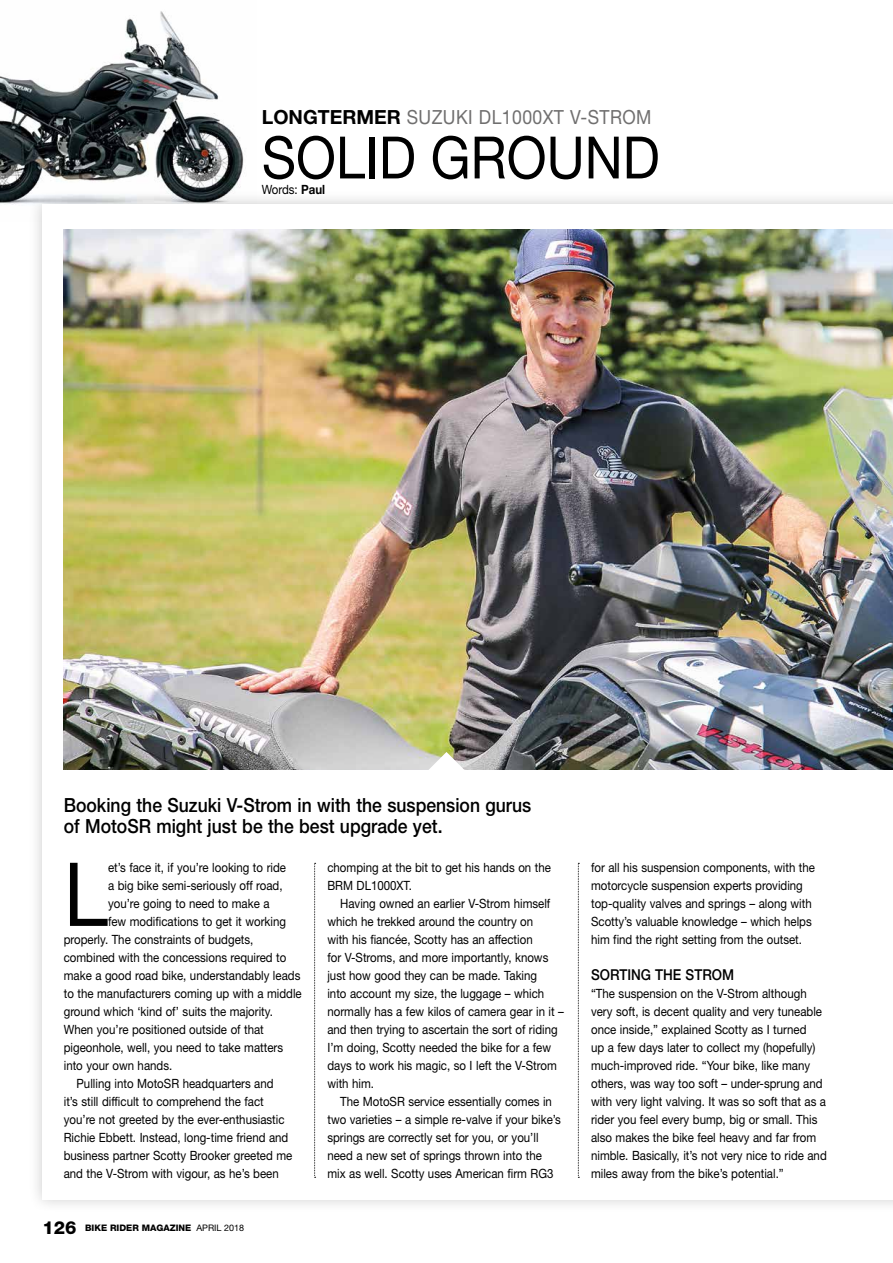
<style>
.page{position:relative;width:893px;height:1263px;background:#fff}
.page>*{position:absolute;margin:0;border:0;box-sizing:border-box;transform-origin:0 0}
.t1{font:88.35px "Helvetica Neue";color:#000;scale:.9 1}
.t2{font:58.5px "Helvetica Neue";color:#000;scale:.9 1}
.t3{font:500 19.5px/21px "Helvetica Neue";color:#000;scale:.9 1}
.t4{font:19.5px "Helvetica Neue";letter-spacing:.025em;color:#706f6f;scale:.9 1}
.t5{font:500 15px "Helvetica Neue";color:#000;scale:.9 1}
.t6{font:12.75px/18px "Helvetica Neue";color:#000;scale:.9 1}
.t7{font:800 9px "Helvetica Neue";color:#000}
.s1{font-weight:700;color:#000}
.s2{font-weight:700}
.s3{font-size:18px}
.s4{font-weight:400}
</style>
<div class="page">
<img style="left:0;top:11px;width:244px;height:194px">
<div style="left:28px;top:190px;width:865px;height:1023px;background:#000;opacity:.2"></div>
<div style="left:43px;top:204px;width:850px;height:995px;background:#fff"></div>
<svg style="left:578px;top:863px;width:1px;height:315px"></svg>
<svg style="left:314px;top:863px;width:2px;height:315px"></svg>
<img style="left:64px;top:229px;width:829px;height:541px">
<svg style="left:402px;top:752px;width:89px;height:18px"></svg>
<h3 class="t4" style="left:262px;top:106px;width:434px"><span class="s1">LONGTERMER</span> SUZUKI DL1000XT V-STROM</h3>
<h2 class="t2" style="left:262px;top:123px;width:444px">SOLID GROUND</h2>
<p class="t6" style="left:262px;top:180px;width:72px">Words: <span class="s2">Paul</span></p>
<h3 class="t3" style="left:64px;top:794px;width:521px">Booking the Suzuki V-Strom in with the suspension gurus of MotoSR might just be the best upgrade yet.</h3>
<h1 class="t1" style="left:64px;top:842px;width:51px">L</h1>
<p class="t6" style="left:108px;top:858px;width:199px">et’s face it, if you’re looking to ride</p>
<p class="t6" style="left:108px;top:876px;width:196px">a big bike semi-seriously off road,</p>
<p class="t6" style="left:108px;top:894px;width:181px">you’re going to need to make a</p>
<p class="t6" style="left:108px;top:912px;width:199px">few modifications to get it working</p>
<p class="t6" style="left:64px;top:930px;width:212px">properly. The constraints of budgets,</p>
<p class="t6" style="left:64px;top:948px;width:249px">combined with the concessions required to</p>
<p class="t6" style="left:64px;top:966px;width:264px">make a good road bike, understandably leads</p>
<p class="t6" style="left:64px;top:984px;width:266px">to the manufacturers coming up with a middle</p>
<p class="t6" style="left:64px;top:1002px;width:234px">ground which ‘kind of’ suits the majority.</p>
<p class="t6" style="left:64px;top:1020px;width:224px">When you’re positioned outside of that</p>
<p class="t6" style="left:64px;top:1038px;width:245px">pigeonhole, well, you need to take matters</p>
<p class="t6" style="left:64px;top:1056px;width:122px">into your own hands.</p>
<p class="t6" style="left:77px;top:1074px;width:220px">Pulling into MotoSR headquarters and</p>
<p class="t6" style="left:64px;top:1092px;width:224px">it’s still difficult to comprehend the fact</p>
<p class="t6" style="left:64px;top:1110px;width:247px">you’re not greeted by the ever-enthusiastic</p>
<p class="t6" style="left:64px;top:1128px;width:251px">Richie Ebbett. Instead, long-time friend and</p>
<p class="t6" style="left:64px;top:1146px;width:256px">business partner Scotty Brooker greeted me</p>
<p class="t6" style="left:64px;top:1164px;width:240px">and the V-Strom with vigour, as he’s been</p>
<p class="t7" style="left:43px;top:1223px;width:203px"><span class="s3">126</span> BIKE RIDER MAGAZINE <span class="s4">APRIL 2018</span></p>
<p class="t6" style="left:327px;top:858px;width:250px">chomping at the bit to get his hands on the<br>BRM DL1000XT.</p>
<p class="t6" style="left:327px;top:894px;width:264px;text-indent:13px">Having owned an earlier V-Strom himself which he trekked around the country on<br>with his fiancée, Scotty has an affection<br>for V-Stroms, and more importantly, knows just how good they can be made. Taking<br>into account my size, the luggage – which normally has a few kilos of camera gear in it – and then trying to ascertain the sort of riding I’m doing, Scotty needed the bike for a few days to work his magic, so I left the V-Strom with him.</p>
<p class="t6" style="left:327px;top:1092px;width:261px;text-indent:13px">The MotoSR service essentially comes in two varieties – a simple re-valve if your bike’s springs are correctly set for you, or you’ll need a new set of springs thrown into the mix as well. Scotty uses American firm RG3</p>
<p class="t6" style="left:591px;top:858px;width:250px">for all his suspension components, with the motorcycle suspension experts providing top-quality valves and springs – along with Scotty’s valuable knowledge – which helps him find the right setting from the outset.</p>
<p class="t5" style="left:591px;top:966px;width:160px">SORTING THE STROM</p>
<p class="t6" style="left:591px;top:984px;width:263px">“The suspension on the V-Strom although very soft, is decent quality and very tuneable once inside,” explained Scotty as I turned<br>up a few days later to collect my (hopefully) much-improved ride. “Your bike, like many others, was way too soft – under-sprung and with very light valving. It was so soft that as a rider you feel every bump, big or small. This also makes the bike feel heavy and far from nimble. Basically, it’s not very nice to ride and miles away from the bike’s potential.”</p>
</div>
